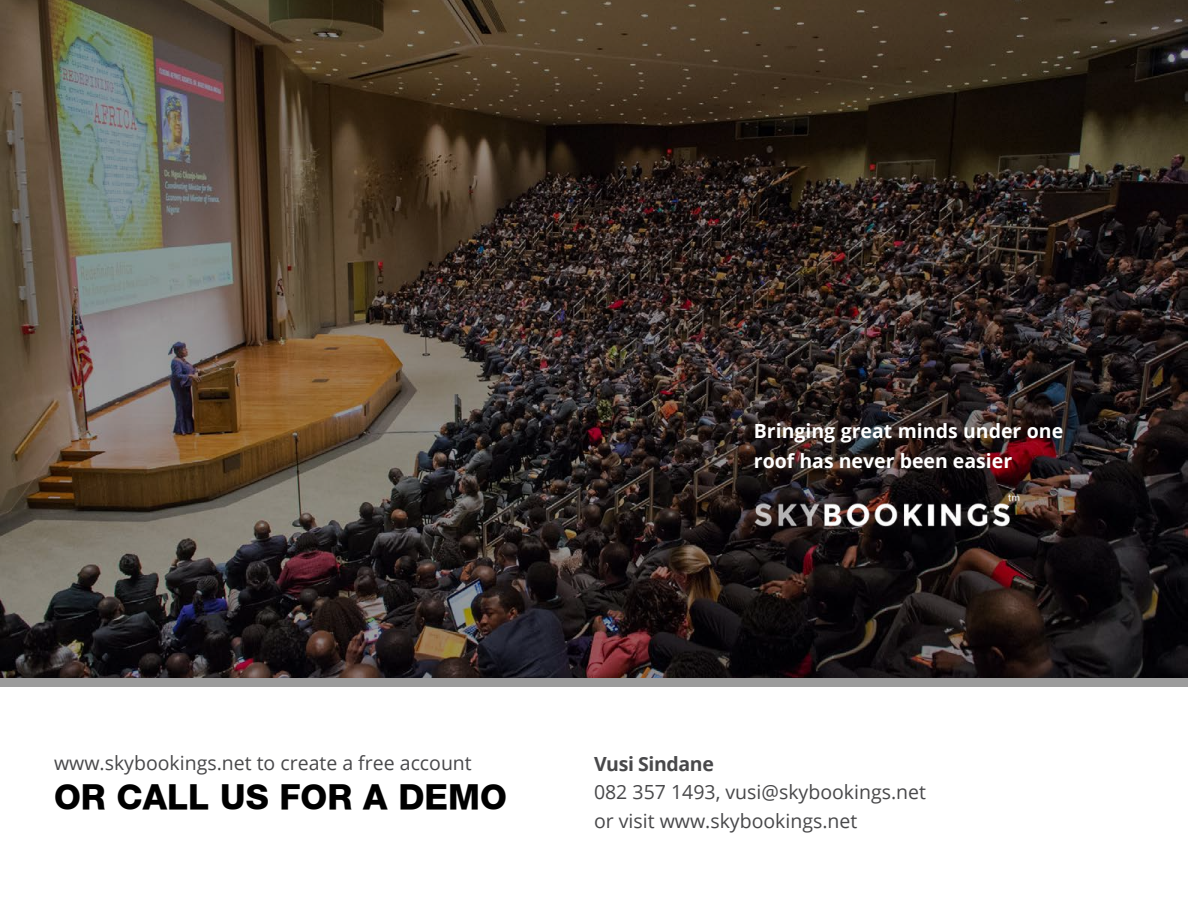
<style>
.page{position:relative;width:1188px;height:918px;background:#fff}
.page>*{position:absolute;margin:0;border:0;box-sizing:border-box;transform-origin:0 0}
.t1{font:800 34.5px "Helvetica Neue";color:#000}
.t2{font:19.5px/28.5px "Open Sans";color:#48484a}
.t3{font:700 19.5px/30px "Open Sans";color:#fff}
.t4{font:700 19.5px "Open Sans";letter-spacing:-.02em;color:#48484a}
</style>
<div class="page">
<img style="left:0;top:0;width:1188px;height:687px">
<img style="left:754px;top:493px;width:266px;height:36px">
<p class="t3" style="left:754px;top:416px;width:311px">Bringing great minds under one roof has never been easier</p>
<p class="t2" style="left:54px;top:748px;width:419px">www.skybookings.net to create a free account</p>
<h1 class="t1" style="left:54px;top:776px;width:455px">OR CALL US FOR A DEMO</h1>
<p class="t4" style="left:594px;top:750px;width:121px">Vusi Sindane</p>
<p class="t2" style="left:594px;top:778px;width:334px">082 357 1493, vusi@skybookings.net or visit www.skybookings.net</p>
</div>
